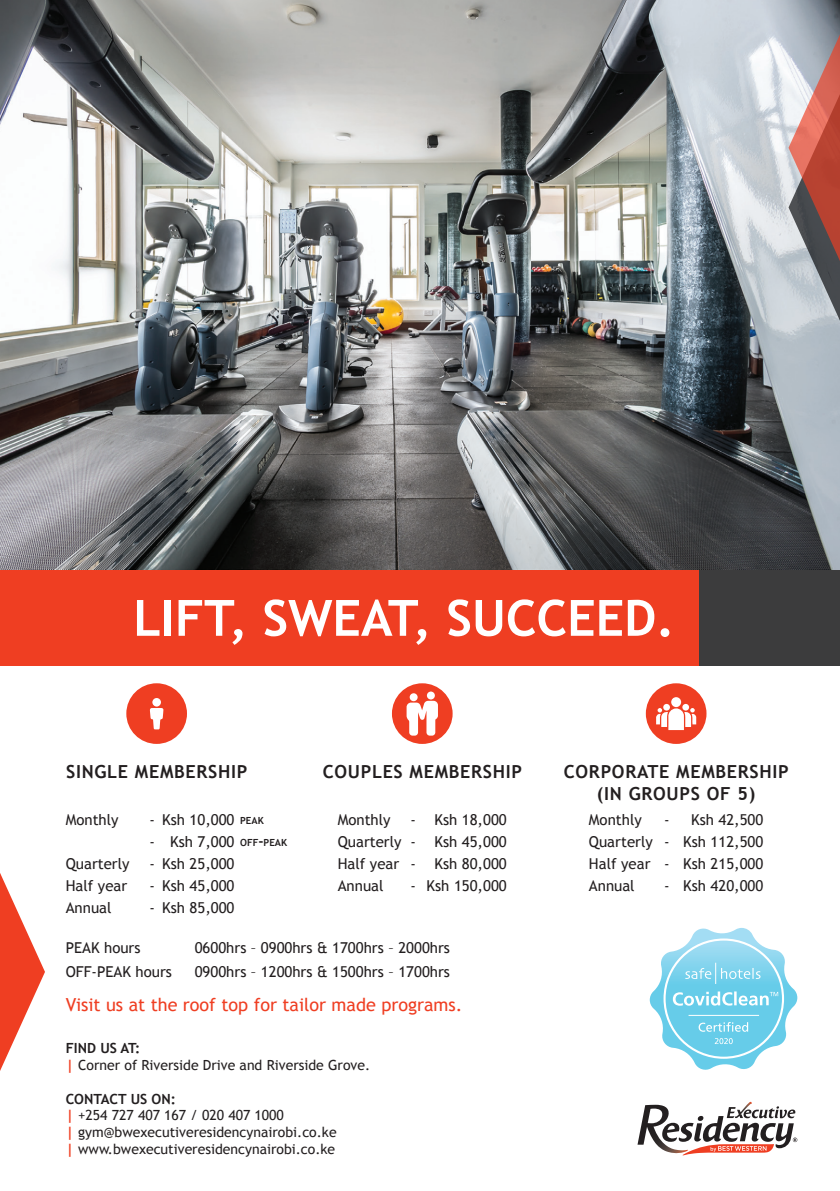
<style>
.page{position:relative;width:840px;height:1191px;background:#fff}
.page>*{position:absolute;margin:0;border:0;box-sizing:border-box;transform-origin:0 0}
.t1{font:700 50px "Trebuchet MS";color:#fff}
.t2{font:700 18px/22px "Trebuchet MS";letter-spacing:.04em;color:#231f20;text-align:center}
.t3{font:18px "Trebuchet MS";color:#ef3e22}
.t4{font:15px/22px "Trebuchet MS";color:#231f20}
.t5{font:14px/16.8px "Trebuchet MS";color:#231f20}
.t6{font:700 9.8px "Trebuchet MS";color:#231f20}
.s1{font-size:14px}
.s2{font-weight:700}
.s3{font-weight:700;color:#ef3e22}
</style>
<div class="page">
<div style="left:697px;top:569px;width:142px;height:96px;background:#3c3c3d"></div>
<div style="left:0;top:569px;width:697px;height:96px;background:#ef3e22"></div>
<img style="left:0;top:0;width:839px;height:569px">
<svg style="left:637px;top:1101px;width:159px;height:54px"></svg>
<svg style="left:0;top:873px;width:45px;height:198px"></svg>
<svg style="left:788px;top:0;width:51px;height:358px;background:#ae8f8f"></svg>
<div style="left:645px;top:683px;width:61px;height:61px;background:#ef3e22;border-radius:50%"></div>
<div style="left:392px;top:683px;width:60px;height:61px;background:#ef3e22;border-radius:50%"></div>
<div style="left:126px;top:683px;width:61px;height:61px;background:#ef3e22;border-radius:50%"></div>
<svg style="left:150px;top:698px;width:13px;height:31px"></svg>
<svg style="left:406px;top:691px;width:31px;height:44px"></svg>
<svg style="left:656px;top:697px;width:39px;height:33px"></svg>
<svg style="left:649px;top:928px;width:147px;height:142px"></svg>
<h1 class="t1" style="left:133px;top:587px;width:542px">LIFT, SWEAT, SUCCEED.</h1>
<p class="t2" style="left:66px;top:761px;width:183px">SINGLE MEMBERSHIP</p>
<p class="t4" style="left:162px;top:809px;width:74px;text-align:center">Ksh 10,000<br>Ksh 7,000<br>Ksh 25,000<br>Ksh 45,000<br>Ksh 85,000</p>
<p class="t4" style="left:66px;top:809px;width:54px">Monthly</p>
<p class="t4" style="left:66px;top:853px;width:65px">Quarterly<br>Half year<br>Annual</p>
<p class="t4" style="left:149px;top:809px;width:7px;text-align:justify">- - - - -</p>
<p class="t6" style="left:240px;top:814px;width:25px">PEAK</p>
<p class="t6" style="left:240px;top:836px;width:49px">OFF<span class="s1">-</span>PEAK</p>
<p class="t2" style="left:322px;top:761px;width:201px">COUPLES MEMBERSHIP</p>
<p class="t4" style="left:337px;top:809px;width:65px">Monthly<br>Quarterly<br>Half year<br>Annual</p>
<p class="t4" style="left:426px;top:809px;width:82px;text-align:center">Ksh 18,000<br>Ksh 45,000<br>Ksh 80,000<br>Ksh 150,000</p>
<p class="t4" style="left:410px;top:809px;width:7px;text-align:justify">- - - -</p>
<p class="t4" style="left:66px;top:936px;width:108px;line-height:24px">PEAK hours<br>OFF-PEAK hours</p>
<p class="t3" style="left:66px;top:994px;width:398px">Visit us at the roof top for tailor made programs.</p>
<p class="t4" style="left:195px;top:936px;width:256px;line-height:24px">0600hrs – 0900hrs &amp; 1700hrs – 2000hrs<br>0900hrs – 1200hrs &amp; 1500hrs – 1700hrs</p>
<p class="t5" style="left:66px;top:1040px;width:306px"><span class="s2">FIND US AT:<br></span><span class="s3">|</span> Corner of Riverside Drive and Riverside Grove.</p>
<p class="t5" style="left:66px;top:1090px;width:272px"><span class="s2">CONTACT US ON:<br></span><span class="s3">|</span> +254 727 407 167 / 020 407 1000<br><span class="s3">|</span> gym@bwexecutiveresidencynairobi.co.ke <span class="s3">|</span> www.bwexecutiveresidencynairobi.co.ke</p>
<p class="t2" style="left:563px;top:761px;width:226px">CORPORATE MEMBERSHIP (IN GROUPS OF 5)</p>
<p class="t4" style="left:588px;top:809px;width:65px">Monthly<br>Quarterly<br>Half year<br>Annual</p>
<p class="t4" style="left:682px;top:809px;width:82px;text-align:center">Ksh 42,500<br>Ksh 112,500<br>Ksh 215,000<br>Ksh 420,000</p>
<p class="t4" style="left:663px;top:809px;width:7px;text-align:justify">- - - -</p>
</div>
